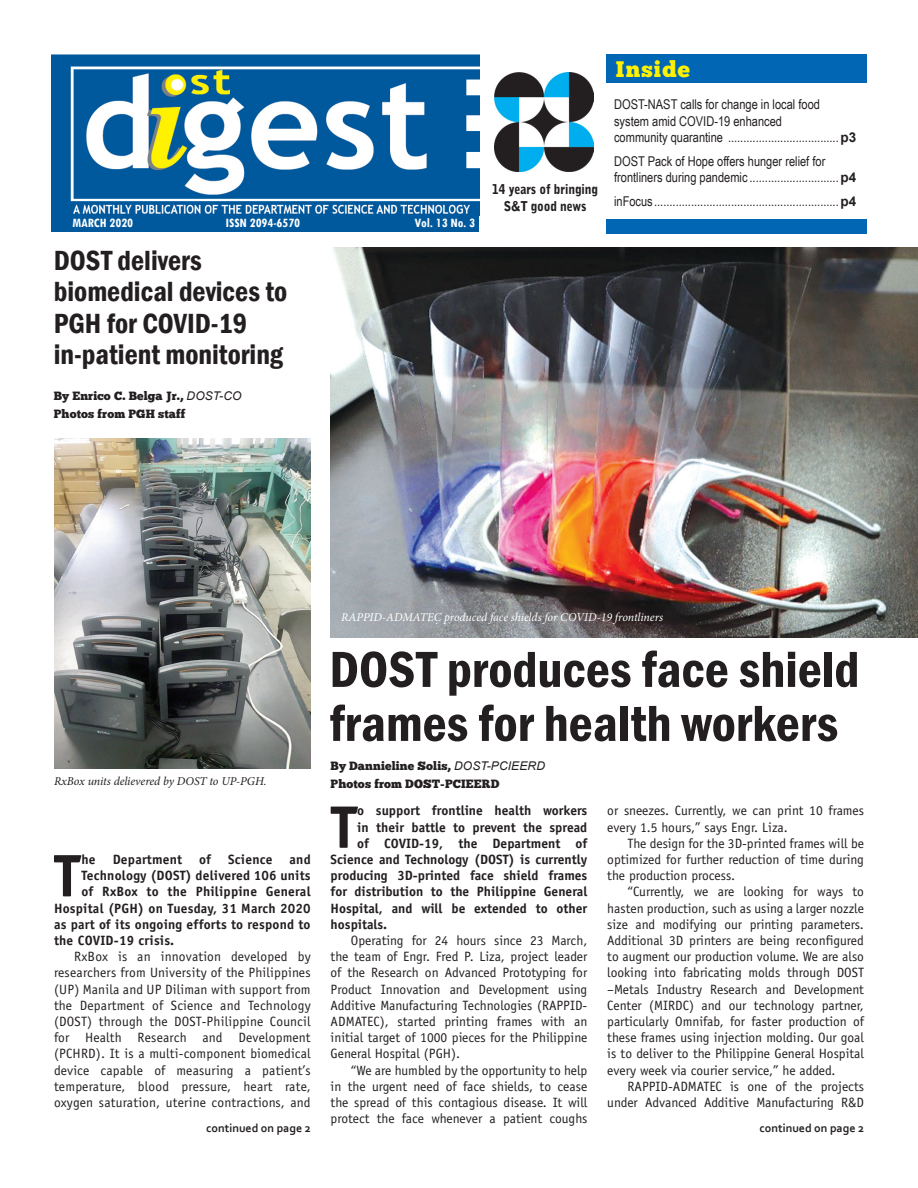
<style>
.page{position:relative;width:918px;height:1188px;background:#fff}
.page>*{position:absolute;margin:0;border:0;box-sizing:border-box;transform-origin:0 0}
.Digest_1st_paragraph{font:700 60.15px "Officina Sans";color:#231f20}
.Digest_Title_story{font:600 condensed 52.5px/54px "Franklin Gothic";color:#231f20}
.Digest_Title_story-2{font:600 condensed 28.5px/31.5px "Franklin Gothic";color:#231f20}
.t1{font:22.5px "Chunk Five";letter-spacing:.05em;color:#fff101}
.Digest_BODYTEXT{font:13.5px/16.2px "Officina Sans";color:#231f20;text-align:justify}
.Digest_1st_paragraph-2{font:700 13.5px "Officina Sans";color:#231f20}
.Digest_TOC{font:13.5px/16.5px "Arial Narrow";color:#231f20}
.t2{font:700 condensed 13.5px "Tw Cen";color:#fff}
.t3{font:900 13.5px/16.2px "Bell Gothic Std";letter-spacing:-.01em;color:#231f20;text-align:center;scale:.9 1}
.Digest_1st_BYLine{font:12px/18px "Chunk Five";letter-spacing:.01em;color:#231f20}
.new_CAPTION{font:italic 12px "Minion Pro";letter-spacing:-.005em;color:#fff}
.new_CAPTION-2{font:italic 12px "Minion Pro";letter-spacing:-.005em;color:#231f20}
.jumper_destination{font:700 12px "Corbel";color:#231f20}
.Digest_Title_story-3{font:12px "Chunk Five";letter-spacing:.01em;color:#231f20}
.s1{font-family:"Arial";font-style:italic}
.s2{font-family:"Arial";font-weight:700}
</style>
<div class="page">
<div style="left:52px;top:198px;width:427px;height:34px;background:#00599d"></div>
<img style="left:52px;top:54px;width:427px;height:160px">
<div style="left:606px;top:219px;width:260px;height:15px;background:#0167b4"></div>
<div style="left:606px;top:54px;width:260px;height:28px;background:#0167b4"></div>
<img style="left:331px;top:248px;width:587px;height:390px">
<img style="left:54px;top:438px;width:257px;height:331px">
<img style="left:495px;top:72px;width:99px;height:99px">
<p class="t2" style="left:72px;top:214px;width:62px">MARCH 2020</p>
<p class="t2" style="left:225px;top:214px;width:76px">ISSN 2094-6570</p>
<p class="t2" style="left:415px;top:214px;width:62px">Vol. 13 No. 3</p>
<p class="Digest_Title_story-2" style="left:54px;top:244px;width:235px">DOST delivers biomedical devices to<br>PGH for COVID-19 in-patient monitoring</p>
<p class="Digest_Title_story-3" style="left:54px;top:389px;width:189px">By Enrico C. Belga Jr., <span class="s1">DOST-CO</span></p>
<p class="Digest_1st_BYLine" style="left:54px;top:405px;width:133px">Photos from PGH staff</p>
<p class="t3" style="left:492px;top:182px;width:119px">14 years of bringing<br>S&amp;T good news</p>
<p class="t1" style="left:616px;top:55px;width:76px">Inside</p>
<p class="Digest_TOC" style="left:614px;top:96px;width:244px">DOST-NAST calls for change in local food system amid COVID-19 enhanced<br>community quarantine ....................................<span class="s2">p3</span></p>
<p class="Digest_TOC" style="left:614px;top:152px;width:244px">DOST Pack of Hope offers hunger relief for frontliners during pandemic .............................<span class="s2">p4</span></p>
<p class="Digest_TOC" style="left:614px;top:192px;width:244px">inFocus............................................................<span class="s2">p4</span></p>
<p class="new_CAPTION" style="left:341px;top:609px;width:323px">RAPPID-ADMATEC produced face shields for COVID-19 frontliners</p>
<p class="new_CAPTION-2" style="left:54px;top:773px;width:214px">RxBox units delievered by DOST to UP-PGH.</p>
<p class="Digest_1st_paragraph" style="left:54px;top:838px;width:28px">T</p>
<p class="Digest_1st_paragraph-2" style="left:82px;top:851px;width:16px">he</p>
<p class="Digest_1st_paragraph-2" style="left:113px;top:851px;width:71px">Department</p>
<p class="Digest_1st_paragraph-2" style="left:199px;top:851px;width:13px">of</p>
<p class="Digest_1st_paragraph-2" style="left:228px;top:851px;width:46px">Science</p>
<p class="Digest_1st_paragraph-2" style="left:290px;top:851px;width:23px">and</p>
<p class="Digest_1st_paragraph-2" style="left:82px;top:867px;width:231px">Technology (DOST) delivered 106 units</p>
<p class="Digest_1st_paragraph-2" style="left:82px;top:883px;width:231px">of RxBox to the Philippine General</p>
<p class="Digest_1st_paragraph-2" style="left:54px;top:900px;width:258px">Hospital (PGH) on Tuesday, 31 March 2020</p>
<p class="Digest_1st_paragraph-2" style="left:54px;top:916px;width:258px">as part of its ongoing efforts to respond to</p>
<p class="Digest_1st_paragraph-2" style="left:54px;top:932px;width:122px">the COVID-19 crisis.</p>
<p class="Digest_BODYTEXT" style="left:54px;top:949px;width:258px;text-indent:20px">RxBox is an innovation developed by researchers from University of the Philippines (UP) Manila and UP Diliman with support from the Department of Science and Technology (DOST) through the DOST-Philippine Council for Health Research and Development (PCHRD). It is a multi-component biomedical device capable of measuring a patient’s temperature, blood pressure, heart rate, oxygen saturation, uterine contractions, and</p>
<p class="jumper_destination" style="left:206px;top:1121px;width:106px">continued on page 2</p>
<p class="Digest_Title_story" style="left:329px;top:642px;width:532px">DOST produces face shield frames for health workers</p>
<p class="Digest_1st_BYLine" style="left:331px;top:757px;width:216px">By Dannieline Solis, <span class="s1">DOST-PCIEERD<br></span>Photos from DOST-PCIEERD</p>
<p class="Digest_1st_paragraph" style="left:331px;top:790px;width:28px">T</p>
<p class="Digest_1st_paragraph-2" style="left:357px;top:802px;width:232px">o support frontline health workers</p>
<p class="Digest_1st_paragraph-2" style="left:357px;top:819px;width:232px">in their battle to prevent the spread</p>
<p class="Digest_1st_paragraph-2" style="left:357px;top:835px;width:232px">of COVID-19, the Department of</p>
<p class="Digest_1st_paragraph-2" style="left:331px;top:851px;width:258px">Science and Technology (DOST) is currently</p>
<p class="Digest_1st_paragraph-2" style="left:331px;top:867px;width:258px">producing 3D-printed face shield frames</p>
<p class="Digest_1st_paragraph-2" style="left:331px;top:883px;width:258px">for distribution to the Philippine General</p>
<p class="Digest_1st_paragraph-2" style="left:331px;top:900px;width:258px">Hospital, and will be extended to other</p>
<p class="Digest_1st_paragraph-2" style="left:331px;top:916px;width:58px">hospitals.</p>
<p class="Digest_BODYTEXT" style="left:331px;top:932px;width:258px;text-indent:20px">Operating for 24 hours since 23 March, the team of Engr. Fred P. Liza, project leader of the Research on Advanced Prototyping for Product Innovation and Development using Additive Manufacturing Technologies (RAPPID-ADMATEC), started printing frames with an initial target of 1000 pieces for the Philippine General Hospital (PGH).</p>
<p class="Digest_BODYTEXT" style="left:331px;top:1062px;width:258px;text-indent:20px">“We are humbled by the opportunity to help in the urgent need of face shields, to cease the spread of this contagious disease. It will protect the face whenever a patient coughs</p>
<p class="Digest_BODYTEXT" style="left:607px;top:803px;width:258px">or sneezes. Currently, we can print 10 frames every 1.5 hours,” says Engr. Liza.</p>
<p class="Digest_BODYTEXT" style="left:607px;top:835px;width:258px;text-indent:20px">The design for the 3D-printed frames will be optimized for further reduction of time during the production process.</p>
<p class="Digest_BODYTEXT" style="left:607px;top:884px;width:258px;text-indent:20px">“Currently, we are looking for ways to hasten production, such as using a larger nozzle size and modifying our printing parameters.<br>Additional 3D printers are being reconfigured to augment our production volume. We are also looking into fabricating molds through DOST –Metals Industry Research and Development Center (MIRDC) and our technology partner, particularly Omnifab, for faster production of these frames using injection molding. Our goal is to deliver to the Philippine General Hospital every week via courier service,” he added.</p>
<p class="Digest_BODYTEXT" style="left:607px;top:1078px;width:258px;text-align:right">RAPPID-ADMATEC is one of the projects under Advanced Additive Manufacturing R&amp;D</p>
<p class="jumper_destination" style="left:760px;top:1121px;width:106px">continued on page 2</p>
</div>
